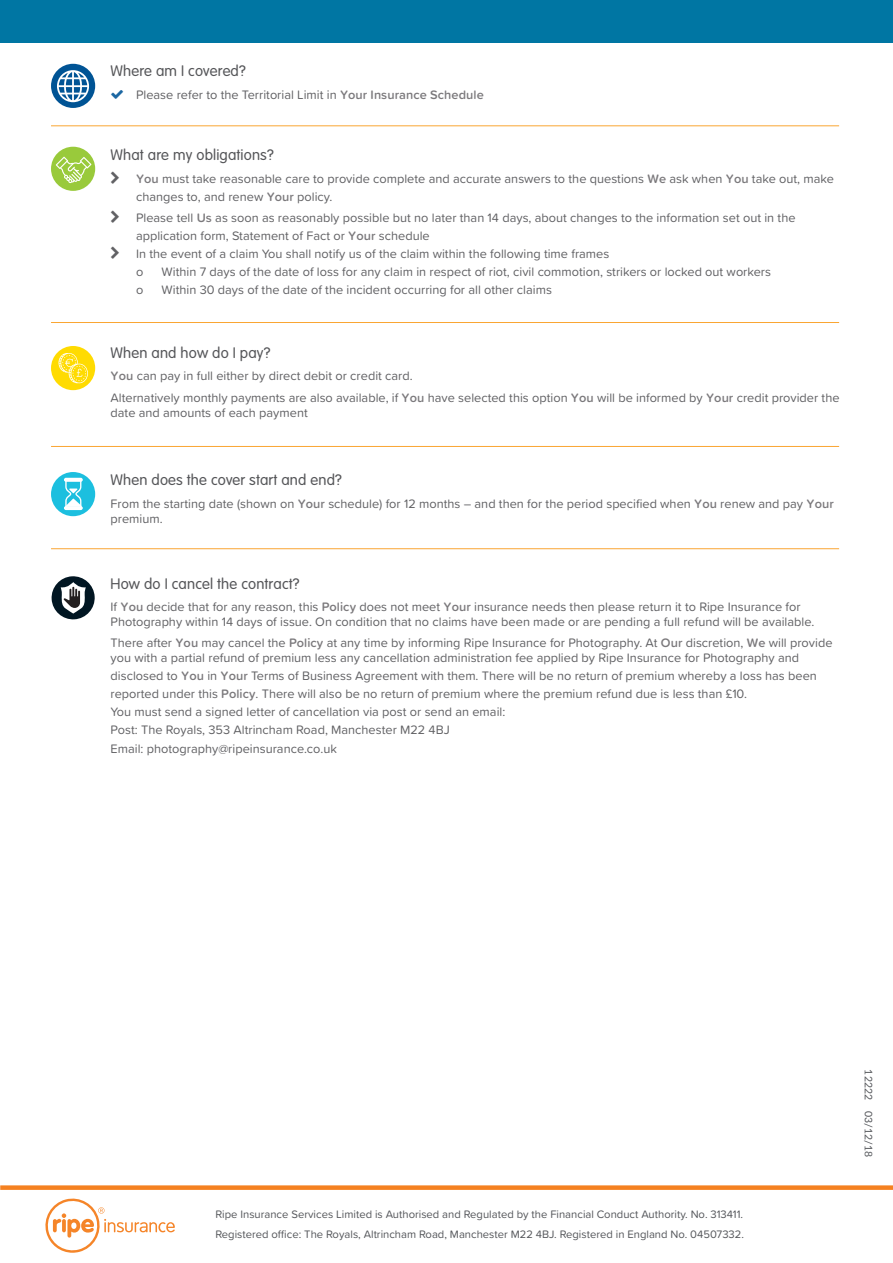
<style>
.page{position:relative;width:893px;height:1263px;background:#fff}
.page>*{position:absolute;margin:0;border:0;box-sizing:border-box;transform-origin:0 0}
.t1{font:300 15px "VAG Rounded Std";letter-spacing:.01em;color:#555659}
.t2{font:12.75px/18.1px "Proxima Soft";color:#616164}
.t3{font:11.25px/19.8px "Proxima Soft";color:#54565a}
.t4{font:10.5px "Lato";color:#54565a}
.s1{font-weight:600;color:#7b797c}
</style>
<div class="page">
<div style="left:0;top:0;width:893px;height:43px;background:#0076a3"></div>
<div style="left:0;top:1185px;width:893px;height:5px;background:#f58120"></div>
<svg style="left:45px;top:1198px;width:130px;height:55px"></svg>
<div style="left:51px;top:147px;width:44px;height:44px;background:#99ca3b;border-radius:50%"></div>
<svg style="left:56px;top:157px;width:35px;height:26px"></svg>
<div style="left:51px;top:346px;width:44px;height:44px;background:#ffdb01;border-radius:50%"></div>
<svg style="left:59px;top:353px;width:29px;height:30px"></svg>
<div style="left:51px;top:472px;width:44px;height:44px;background:#1cbfdf;border-radius:50%"></div>
<hr style="left:64px;top:506px;width:19px;height:4px;background:#fff;border-radius:2px">
<hr style="left:64px;top:478px;width:19px;height:4px;background:#fff;border-radius:2px">
<svg style="left:65px;top:481px;width:17px;height:26px"></svg>
<svg style="left:51px;top:576px;width:44px;height:44px"></svg>
<hr style="left:51px;top:125px;width:788px;height:1px;background:#faa633">
<hr style="left:51px;top:322px;width:788px;height:1px;background:#faa633">
<hr style="left:51px;top:446px;width:788px;height:1px;background:#faa633">
<hr style="left:51px;top:548px;width:788px;height:1px;background:#faa633">
<div style="left:51px;top:64px;width:44px;height:44px;background:#005495;border-radius:50%"></div>
<svg style="left:57px;top:70px;width:32px;height:32px"></svg>
<p class="t1" style="left:111px;top:63px;width:137px">Where am I covered?</p>
<p class="t2" style="left:136px;top:85px;width:349px">Please refer to the Territorial Limit in <span class="s1">Your Insurance Schedule</span></p>
<p class="t1" style="left:111px;top:147px;width:165px">What are my obligations?</p>
<p class="t2" style="left:136px;top:169px;width:699px"><span class="s1">You</span> must take reasonable care to provide complete and accurate answers to the questions <span class="s1">We</span> ask when <span class="s1">You</span> take out, make changes to, and renew <span class="s1">Your</span> policy.</p>
<p class="t2" style="left:136px;top:208px;width:661px">Please tell <span class="s1">Us</span> as soon as reasonably possible but no later than 14 days, about changes to the information set out in the application form, Statement of Fact or <span class="s1">Your</span> schedule<br>In the event of a claim You shall notify us of the claim within the following time frames<br>o</p>
<p class="t2" style="left:162px;top:262px;width:611px">Within 7 days of the date of loss for any claim in respect of riot, civil commotion, strikers or locked out workers</p>
<p class="t2" style="left:136px;top:280px;width:9px">o</p>
<p class="t2" style="left:162px;top:280px;width:392px">Within 30 days of the date of the incident occurring for all other claims</p>
<p class="t1" style="left:111px;top:344px;width:161px">When and how do I pay?</p>
<p class="t2" style="left:111px;top:365px;width:730px;line-height:21.1px"><span class="s1">You</span> can pay in full either by direct debit or credit card.<br>Alternatively monthly payments are also available, if <span class="s1">You</span> have selected this option <span class="s1">You</span> will be informed by <span class="s1">Your</span> credit provider the</p>
<p class="t2" style="left:111px;top:403px;width:199px">date and amounts of each payment</p>
<p class="t1" style="left:111px;top:471px;width:233px">When does the cover start and end?</p>
<p class="t2" style="left:111px;top:495px;width:725px;line-height:15px">From the starting date (shown on <span class="s1">Your</span> schedule) for 12 months – and then for the period specified when <span class="s1">You</span> renew and pay <span class="s1">Your </span>premium.</p>
<p class="t1" style="left:111px;top:575px;width:190px">How do I cancel the contract?</p>
<p class="t2" style="left:111px;top:598px;width:705px;line-height:15px">If <span class="s1">You</span> decide that for any reason, this <span class="s1">Policy</span> does not meet <span class="s1">Your</span> insurance needs then please return it to Ripe Insurance for<br>Photography within 14 days of issue. On condition that no claims have been made or are pending a full refund will be available.</p>
<p class="t2" style="left:111px;top:635px;width:723px;line-height:15px">There after <span class="s1">You</span> may cancel the <span class="s1">Policy</span> at any time by informing Ripe Insurance for Photography. At <span class="s1">Our</span> discretion, <span class="s1">We</span> will provide you with a partial refund of premium less any cancellation administration fee applied by Ripe Insurance for Photography and</p>
<p class="t2" style="left:111px;top:666px;width:708px">disclosed to <span class="s1">You</span> in <span class="s1">Your</span> Terms of Business Agreement with them. There will be no return of premium whereby a loss has been reported under this <span class="s1">Policy</span>. There will also be no return of premium where the premium refund due is less than £10.<br>You must send a signed letter of cancellation via post or send an email:<br>Post: The Royals, 353 Altrincham Road, Manchester M22 4BJ<br>Email: photography@ripeinsurance.co.uk</p>
<p class="t3" style="left:215px;top:1203px;width:530px">Ripe Insurance Services Limited is Authorised and Regulated by the Financial Conduct Authority. No. 313411.<br>Registered office: The Royals, Altrincham Road, Manchester M22 4BJ. Registered in England No. 04507332.</p>
<p class="t4" style="left:876px;top:1069px;width:89px;rotate:90deg">12222 03/12/18</p>
</div>
